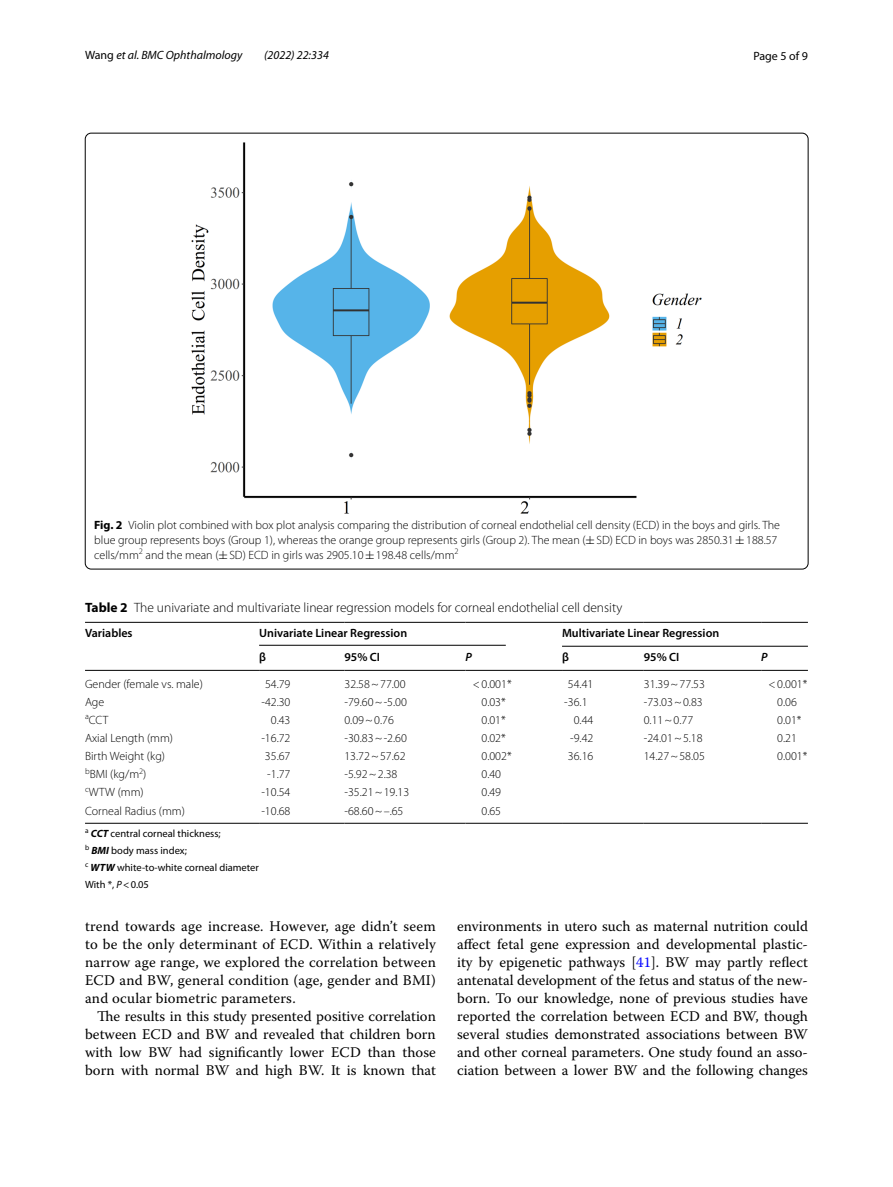
<style>
.page{position:relative;width:893px;height:1187px;background:#fff}
.page>*{position:absolute;margin:0;border:0;box-sizing:border-box;transform-origin:0 0}
.t1{font:14.7px/18px "Warnock Pro";letter-spacing:.005em;color:#000;text-align:justify}
.t2{font:300 13.5px "Myriad Pro";color:#000}
.t3{font:300 12px/15px "Myriad Pro";color:#000}
.t4{font:600 12px "Myriad Pro";color:#000}
.t5{font:italic 12px "Myriad Pro";color:#000}
.t6{font:12px "Myriad Pro";color:#000}
.t7{font:italic 600 12px "Myriad Pro";color:#000}
.t8{font:10.5px/17px "Myriad Pro";color:#000}
.s1{font-style:normal}
.s2{font-weight:700}
.s3{font-family:"MTSY";font-weight:400}
.s4{font-weight:700;font-style:italic}
.s5{font-style:italic}
.s6{color:#00f}
</style>
<div class="page">
<img style="left:191px;top:142px;width:511px;height:372px">
<hr style="left:85px;top:622px;width:174px;height:1px;background:#000">
<hr style="left:85px;top:670px;width:174px;height:1px;background:#000">
<hr style="left:259px;top:622px;width:85px;height:1px;background:#000">
<hr style="left:344px;top:622px;width:121px;height:1px;background:#000">
<hr style="left:465px;top:622px;width:97px;height:1px;background:#000">
<hr style="left:562px;top:622px;width:82px;height:1px;background:#000">
<hr style="left:644px;top:622px;width:117px;height:1px;background:#000">
<hr style="left:761px;top:622px;width:47px;height:1px;background:#000">
<hr style="left:259px;top:670px;width:85px;height:1px;background:#000">
<hr style="left:344px;top:670px;width:121px;height:1px;background:#000">
<hr style="left:465px;top:670px;width:97px;height:1px;background:#000">
<hr style="left:562px;top:670px;width:82px;height:1px;background:#000">
<hr style="left:644px;top:670px;width:117px;height:1px;background:#000">
<hr style="left:761px;top:670px;width:47px;height:1px;background:#000">
<hr style="left:85px;top:823px;width:174px;height:1px;background:#000">
<hr style="left:259px;top:823px;width:85px;height:1px;background:#000">
<hr style="left:344px;top:823px;width:121px;height:1px;background:#000">
<hr style="left:465px;top:823px;width:97px;height:1px;background:#000">
<hr style="left:562px;top:823px;width:82px;height:1px;background:#000">
<hr style="left:644px;top:823px;width:117px;height:1px;background:#000">
<hr style="left:761px;top:823px;width:47px;height:1px;background:#000">
<hr style="left:259px;top:645px;width:247px;height:1px;background:#000">
<hr style="left:562px;top:646px;width:246px;height:1px;background:#000">
<p class="t5" style="left:85px;top:48px;width:159px"><span class="s1">Wang</span> et al. BMC Ophthalmology</p>
<p class="t5" style="left:264px;top:48px;width:66px">(2022) 22:334</p>
<p class="t6" style="left:753px;top:48px;width:56px">Page 5 of 9</p>
<p class="t3" style="left:94px;top:517px;width:687px"><span class="s2">Fig. 2</span> Violin plot combined with box plot analysis comparing the distribution of corneal endothelial cell density (ECD) in the boys and girls. The blue group represents boys (Group 1), whereas the orange group represents girls (Group 2). The mean (<span class="s3">±</span>SD) ECD in boys was 2850.31<span class="s3">±</span>188.57 cells/mm<sup>2</sup> and the mean (<span class="s3">±</span>SD) ECD in girls was 2905.10<span class="s3">±</span>198.48 cells/mm<sup>2</sup></p>
<p class="t2" style="left:85px;top:600px;width:539px"><span class="s2">Table 2</span> The univariate and multivariate linear regression models for corneal endothelial cell density</p>
<p class="t4" style="left:85px;top:625px;width:49px">Variables</p>
<p class="t4" style="left:259px;top:625px;width:150px">Univariate Linear Regression</p>
<p class="t4" style="left:562px;top:625px;width:159px">Multivariate Linear Regression</p>
<p class="t4" style="left:259px;top:649px;width:8px">β</p>
<p class="t4" style="left:344px;top:649px;width:37px">95% CI</p>
<p class="t7" style="left:465px;top:649px;width:8px">P</p>
<p class="t4" style="left:562px;top:649px;width:8px">β</p>
<p class="t4" style="left:644px;top:649px;width:37px">95% CI</p>
<p class="t7" style="left:761px;top:649px;width:8px">P</p>
<p class="t3" style="left:85px;top:676px;width:119px">Gender (female vs. male)</p>
<p class="t3" style="left:265px;top:676px;width:27px">54.79</p>
<p class="t3" style="left:344px;top:676px;width:63px">32.58~77.00</p>
<p class="t3" style="left:473px;top:676px;width:40px">&lt;0.001*</p>
<p class="t3" style="left:568px;top:676px;width:27px">54.41</p>
<p class="t3" style="left:644px;top:676px;width:63px">31.39~77.53</p>
<p class="t3" style="left:769px;top:676px;width:40px">&lt;0.001*</p>
<p class="t3" style="left:85px;top:694px;width:21px">Age</p>
<p class="t3" style="left:261px;top:694px;width:31px">-42.30</p>
<p class="t3" style="left:344px;top:694px;width:64px">-79.60~-5.00</p>
<p class="t3" style="left:481px;top:694px;width:26px">0.03*</p>
<p class="t3" style="left:564px;top:694px;width:25px">-36.1</p>
<p class="t3" style="left:644px;top:694px;width:60px">-73.03~0.83</p>
<p class="t3" style="left:777px;top:694px;width:21px">0.06</p>
<p class="t3" style="left:85px;top:712px;width:25px"><sup>a</sup>CCT</p>
<p class="t3" style="left:271px;top:712px;width:21px">0.43</p>
<p class="t3" style="left:344px;top:712px;width:51px">0.09~0.76</p>
<p class="t3" style="left:481px;top:712px;width:26px">0.01*</p>
<p class="t3" style="left:574px;top:712px;width:21px">0.44</p>
<p class="t3" style="left:644px;top:712px;width:51px">0.11~0.77</p>
<p class="t3" style="left:777px;top:712px;width:26px">0.01*</p>
<p class="t3" style="left:85px;top:730px;width:90px">Axial Length (mm)</p>
<p class="t3" style="left:261px;top:730px;width:31px">-16.72</p>
<p class="t3" style="left:344px;top:730px;width:64px">-30.83~-2.60</p>
<p class="t3" style="left:481px;top:730px;width:26px">0.02*</p>
<p class="t3" style="left:570px;top:730px;width:25px">-9.42</p>
<p class="t3" style="left:644px;top:730px;width:60px">-24.01~5.18</p>
<p class="t3" style="left:777px;top:730px;width:21px">0.21</p>
<p class="t3" style="left:85px;top:748px;width:82px">Birth Weight (kg)</p>
<p class="t3" style="left:265px;top:748px;width:27px">35.67</p>
<p class="t3" style="left:344px;top:748px;width:63px">13.72~57.62</p>
<p class="t3" style="left:481px;top:748px;width:32px">0.002*</p>
<p class="t3" style="left:568px;top:748px;width:27px">36.16</p>
<p class="t3" style="left:644px;top:748px;width:63px">14.27~58.05</p>
<p class="t3" style="left:777px;top:748px;width:32px">0.001*</p>
<p class="t3" style="left:85px;top:767px;width:63px"><sup>b</sup>BMI (kg/m<sup>2</sup>)</p>
<p class="t3" style="left:267px;top:767px;width:25px">-1.77</p>
<p class="t3" style="left:344px;top:767px;width:55px">-5.92~2.38</p>
<p class="t3" style="left:481px;top:767px;width:21px">0.40</p>
<p class="t3" style="left:85px;top:785px;width:60px"><sup>c</sup>WTW (mm)</p>
<p class="t3" style="left:261px;top:785px;width:31px">-10.54</p>
<p class="t3" style="left:344px;top:785px;width:66px">-35.21~19.13</p>
<p class="t3" style="left:481px;top:785px;width:21px">0.49</p>
<p class="t3" style="left:85px;top:803px;width:101px">Corneal Radius (mm)</p>
<p class="t3" style="left:261px;top:803px;width:31px">-10.68</p>
<p class="t3" style="left:344px;top:803px;width:61px">-68.60~–.65</p>
<p class="t3" style="left:481px;top:803px;width:21px">0.65</p>
<p class="t8" style="left:85px;top:824px;width:175px"><sup>a</sup> <span class="s4">CCT</span> central corneal thickness;<br><sup>b</sup> <span class="s4">BMI</span> body mass index;<br><sup>c</sup> <span class="s4">WTW</span> white-to-white corneal diameter<br>With *, <span class="s5">P</span>&lt;0.05</p>
<p class="t1" style="left:85px;top:916px;width:352px">trend towards age increase. However, age didn’t seem to be the only determinant of ECD. Within a relatively narrow age range, we explored the correlation between ECD and BW, general condition (age, gender and BMI) and ocular biometric parameters.</p>
<p class="t1" style="left:85px;top:1006px;width:352px;text-indent:12px">The results in this study presented positive correlation between ECD and BW and revealed that children born with low BW had significantly lower ECD than those born with normal BW and high BW. It is known that</p>
<p class="t1" style="left:457px;top:916px;width:352px">environments in utero such as maternal nutrition could affect fetal gene expression and developmental plastic&shy;ity by epigenetic pathways [<span class="s6">41</span>]. BW may partly reflect antenatal development of the fetus and status of the new&shy;born. To our knowledge, none of previous studies have reported the correlation between ECD and BW, though several studies demonstrated associations between BW and other corneal parameters. One study found an asso&shy;ciation between a lower BW and the following changes</p>
</div>
